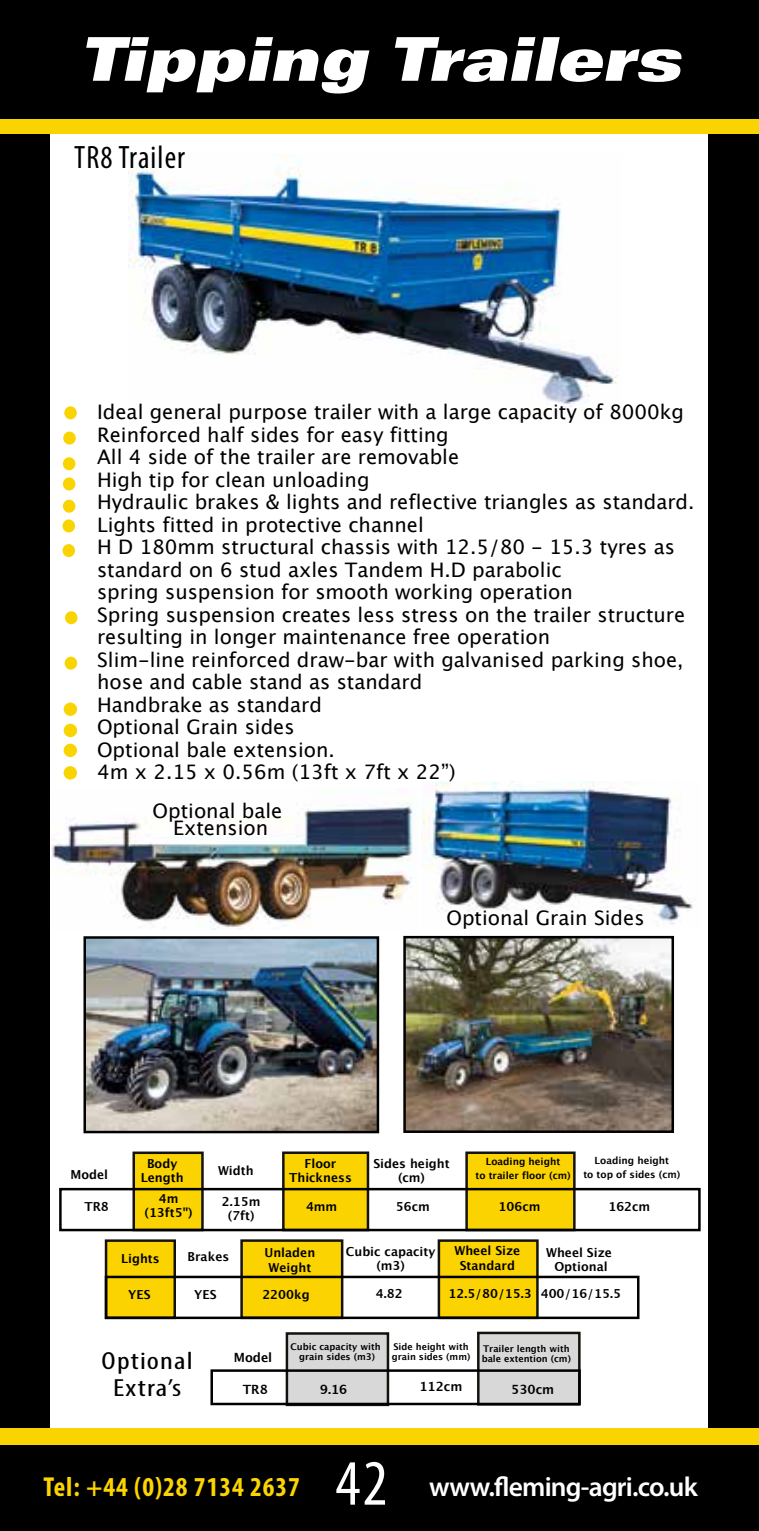
<style>
.page{position:relative;width:759px;height:1531px;background:#fff}
.page>*{position:absolute;margin:0;border:0;box-sizing:border-box;transform-origin:0 0}
.t1{font:condensed 65px "Myriad Pro";color:#fff}
.t2{font:60.5px "Univers LT Std X Black Ex Obl";color:#fff;scale:.9 1}
.t3{font:condensed 32.5px "Myriad Pro";letter-spacing:.035em;color:#000}
.t4{font:600 27.5px "Myriad Pro";letter-spacing:-.03em;color:#fff}
.t5{font:700 condensed 27.5px "Myriad Pro";letter-spacing:.035em;color:#fbd401}
.t6{font:condensed 24.75px/27px "Myriad Pro";letter-spacing:.035em;color:#000;text-align:center;scale:1.27 1}
.t7{font:20px/22.5px "Lucida Grande";color:#000;text-align:center}
.t8{font:700 12.75px "Lucida Grande";color:#000}
.t9{font:700 12.5px/14px "Lucida Grande";color:#000;text-align:center}
.t10{font:700 10px/14px "Lucida Grande";color:#000;text-align:center}
.t11{font:700 9.25px/10px "Lucida Grande";color:#000}
</style>
<div class="page">
<div style="left:0;top:0;width:758px;height:1531px;background:#000"></div>
<div style="left:51px;top:131px;width:656px;height:1299px;background:#fff"></div>
<div style="left:0;top:1428px;width:758px;height:17px;background:#fad400"></div>
<div style="left:0;top:124px;width:758px;height:9px;background:#fad400"></div>
<img style="left:129px;top:153px;width:489px;height:259px">
<img style="left:86px;top:939px;width:290px;height:191px">
<img style="left:406px;top:939px;width:264px;height:191px">
<div style="left:0;top:120px;width:758px;height:9px;background:#fad400"></div>
<img style="left:52px;top:802px;width:361px;height:127px">
<img style="left:422px;top:782px;width:271px;height:143px">
<div style="left:63px;top:432px;width:13px;height:13px;background:#fad400;border-radius:50%"></div>
<div style="left:63px;top:457px;width:12px;height:13px;background:#fad400;border-radius:50%"></div>
<div style="left:64px;top:406px;width:13px;height:13px;background:#fad400;border-radius:50%"></div>
<div style="left:63px;top:477px;width:12px;height:13px;background:#fad400;border-radius:50%"></div>
<div style="left:62px;top:519px;width:13px;height:13px;background:#fad400;border-radius:50%"></div>
<div style="left:65px;top:657px;width:12px;height:13px;background:#fad400;border-radius:50%"></div>
<div style="left:65px;top:611px;width:12px;height:13px;background:#fad400;border-radius:50%"></div>
<div style="left:64px;top:724px;width:13px;height:13px;background:#fad400;border-radius:50%"></div>
<div style="left:64px;top:744px;width:13px;height:13px;background:#fad400;border-radius:50%"></div>
<div style="left:64px;top:702px;width:13px;height:14px;background:#fad400;border-radius:50%"></div>
<div style="left:63px;top:500px;width:12px;height:13px;background:#fad400;border-radius:50%"></div>
<div style="left:62px;top:544px;width:13px;height:13px;background:#fad400;border-radius:50%"></div>
<div style="left:403px;top:936px;width:270px;height:197px;border:2px solid #000"></div>
<div style="left:83px;top:936px;width:296px;height:197px;border:2px solid #000"></div>
<div style="left:64px;top:766px;width:13px;height:13px;background:#fad400;border-radius:50%"></div>
<div style="left:466px;top:1153px;width:108px;height:77px;background:#fbd300"></div>
<div style="left:465px;top:1151px;width:110px;height:80px;border:2px solid #13120d"></div>
<div style="left:134px;top:1153px;width:68px;height:77px;background:#fbd300"></div>
<div style="left:132px;top:1151px;width:72px;height:80px;border:2px solid #13120d"></div>
<div style="left:283px;top:1153px;width:85px;height:77px;background:#fbd300"></div>
<div style="left:282px;top:1151px;width:87px;height:80px;border:2px solid #13120d"></div>
<div style="left:59px;top:1188px;width:641px;height:43px;border:2px solid #000"></div>
<div style="left:287px;top:1333px;width:101px;height:72px;background:#d8d8d8"></div>
<div style="left:285px;top:1332px;width:104px;height:74px;border:2px solid #13120d"></div>
<div style="left:478px;top:1333px;width:101px;height:71px;background:#d8d8d8"></div>
<div style="left:477px;top:1331px;width:103px;height:74px;border:2px solid #13120d"></div>
<div style="left:210px;top:1369px;width:370px;height:36px;border:2px solid #000"></div>
<div style="left:438px;top:1240px;width:99px;height:78px;background:#fbd300"></div>
<div style="left:437px;top:1239px;width:101px;height:80px;border:2px solid #13120d"></div>
<div style="left:106px;top:1240px;width:69px;height:78px;background:#fbd300"></div>
<div style="left:105px;top:1239px;width:71px;height:80px;border:2px solid #13120d"></div>
<div style="left:241px;top:1240px;width:101px;height:78px;background:#fbd300"></div>
<div style="left:240px;top:1239px;width:103px;height:80px;border:2px solid #13120d"></div>
<div style="left:105px;top:1275px;width:534px;height:44px;border:2px solid #000"></div>
<h2 class="t2" style="left:79px;top:23px;width:670px">Tipping Trailers</h2>
<h3 class="t3" style="left:74px;top:138px;width:112px">TR8 Trailer</h3>
<p class="t7" style="left:97px;top:400px;width:598px;text-align:left">Ideal general purpose trailer with a large capacity of 8000kg Reinforced half sides for easy fitting<br>All 4 side of the trailer are removable<br>High tip for clean unloading<br>Hydraulic brakes &amp; lights and reflective triangles as standard.<br>Lights fitted in protective channel<br>H D 180mm structural chassis with 12.5/80 - 15.3 tyres as standard on 6 stud axles Tandem H.D parabolic<br>spring suspension for smooth working operation<br>Spring suspension creates less stress on the trailer structure resulting in longer maintenance free operation<br>Slim-line reinforced draw-bar with galvanised parking shoe, hose and cable stand as standard<br>Handbrake as standard<br>Optional Grain sides<br>Optional bale extension.<br>4m x 2.15 x 0.56m (13ft x 7ft x 22”)</p>
<p class="t7" style="left:152px;top:801px;width:131px;line-height:17.5px">Optional bale<br>Extension</p>
<p class="t7" style="left:446px;top:906px;width:199px">Optional Grain Sides</p>
<p class="t9" style="left:70px;top:1167px;width:39px">Model</p>
<p class="t9" style="left:84px;top:1199px;width:26px">TR8</p>
<p class="t10" style="left:583px;top:1153px;width:98px">Loading height<br>to top of sides (cm)</p>
<p class="t10" style="left:475px;top:1154px;width:97px">Loading height<br>to trailer floor (cm)</p>
<p class="t9" style="left:141px;top:1156px;width:44px">Body<br>Length</p>
<p class="t9" style="left:218px;top:1163px;width:37px">Width</p>
<p class="t9" style="left:289px;top:1156px;width:64px">Floor<br>Thickness</p>
<p class="t9" style="left:373px;top:1156px;width:78px">Sides height (cm)</p>
<p class="t9" style="left:144px;top:1191px;width:50px">4m (13ft5")</p>
<p class="t9" style="left:222px;top:1194px;width:40px">2.15m (7ft)</p>
<p class="t9" style="left:306px;top:1199px;width:33px">4mm</p>
<p class="t9" style="left:396px;top:1199px;width:35px">56cm</p>
<p class="t9" style="left:498px;top:1199px;width:43px">106cm</p>
<p class="t9" style="left:608px;top:1199px;width:43px">162cm</p>
<p class="t9" style="left:454px;top:1244px;width:67px">Wheel Size<br>Standard</p>
<p class="t9" style="left:187px;top:1249px;width:43px">Brakes</p>
<p class="t9" style="left:264px;top:1246px;width:52px">Unladen<br>Weight</p>
<p class="t9" style="left:346px;top:1244px;width:91px">Cubic capacity (m3)</p>
<p class="t9" style="left:546px;top:1245px;width:67px">Wheel Size<br>Optional</p>
<p class="t9" style="left:121px;top:1251px;width:40px">Lights</p>
<p class="t9" style="left:128px;top:1287px;width:24px">YES</p>
<p class="t9" style="left:194px;top:1287px;width:24px">YES</p>
<p class="t9" style="left:262px;top:1287px;width:49px">2200kg</p>
<p class="t9" style="left:375px;top:1286px;width:28px">4.82</p>
<p class="t9" style="left:448px;top:1286px;width:174px">12.5/80/15.3 400/16/15.5</p>
<p class="t6" style="left:102px;top:1347px;width:73px">Optional<br>Extra’s</p>
<p class="t11" style="left:290px;top:1342px;width:92px">Cubic capacity with</p>
<p class="t11" style="left:391px;top:1342px;width:80px">Side height with grain sides (mm)</p>
<p class="t11" style="left:481px;top:1343px;width:91px">Trailer length with bale extention (cm)</p>
<p class="t8" style="left:234px;top:1349px;width:40px">Model</p>
<p class="t11" style="left:299px;top:1352px;width:77px">grain sides (m3)</p>
<p class="t8" style="left:243px;top:1382px;width:27px">TR8</p>
<p class="t8" style="left:320px;top:1382px;width:29px">9.16</p>
<p class="t8" style="left:419px;top:1378px;width:44px">112cm</p>
<p class="t8" style="left:511px;top:1382px;width:44px">530cm</p>
<h3 class="t5" style="left:43px;top:1469px;width:258px">Tel: +44 (0)28 7134 2637</h3>
<h1 class="t1" style="left:335px;top:1444px;width:54px">42</h1>
<h3 class="t4" style="left:429px;top:1469px;width:270px">www.fleming-agri.co.uk</h3>
</div>
